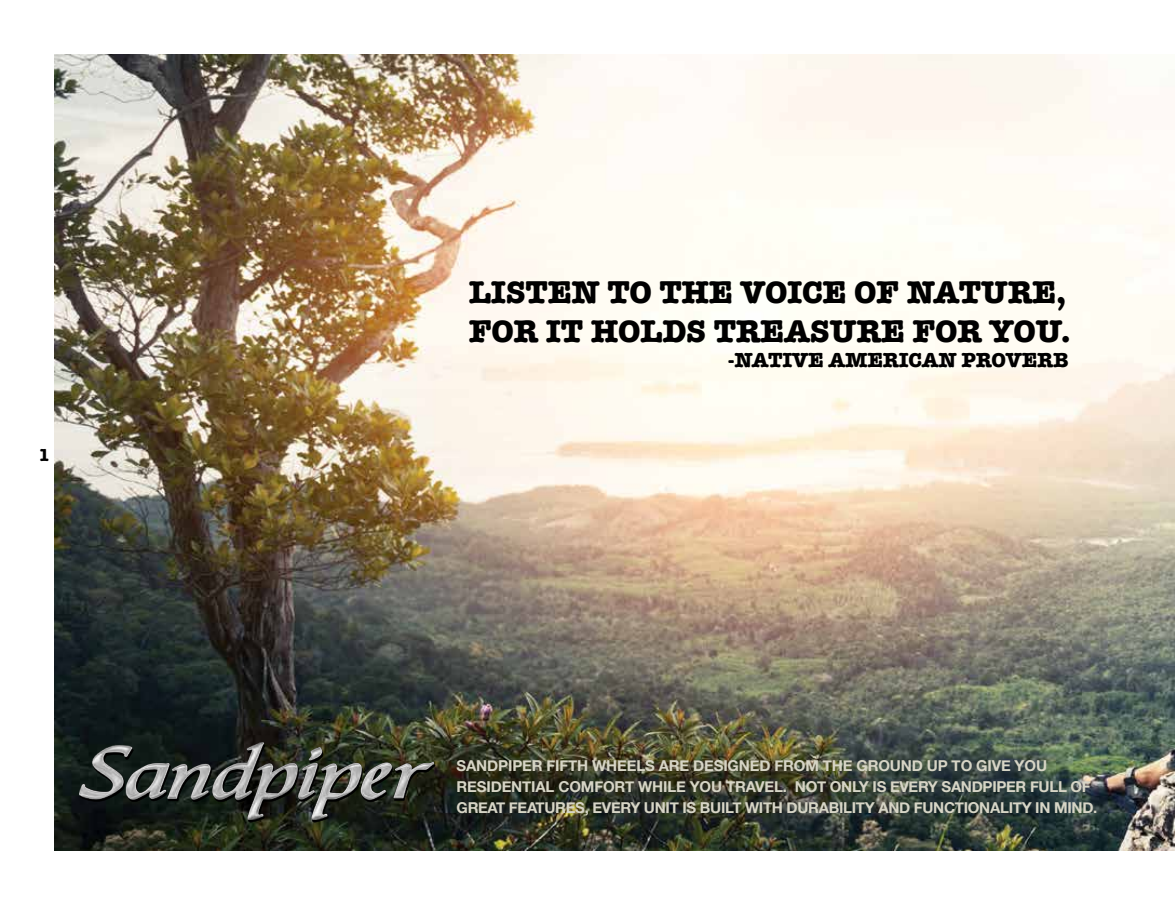
<style>
.page{position:relative;width:1175px;height:905px;background:#fff}
.page>*{position:absolute;margin:0;border:0;box-sizing:border-box;transform-origin:0 0}
.t1{font:700 32.4px/38.8px "American Typewriter";letter-spacing:-.01em;color:#000}
.t2{font:700 21px "American Typewriter";letter-spacing:-.01em;color:#000}
.t3{font:700 18px "American Typewriter";color:#000}
.t4{font:700 15px/21px "Helvetica Neue";letter-spacing:-.02em;color:#d7d5c6}
</style>
<div class="page">
<img style="left:54px;top:54px;width:1120px;height:796px">
<svg style="left:79px;top:742px;width:356px;height:80px"></svg>
<img style="left:79px;top:742px;width:355px;height:77px">
<p class="t3" style="left:38px;top:439px;width:13px">1</p>
<h1 class="t1" style="left:469px;top:271px;width:603px">LISTEN TO THE VOICE OF NATURE,<br>FOR IT HOLDS TREASURE FOR YOU.</h1>
<h2 class="t2" style="left:727px;top:342px;width:342px">-NATIVE AMERICAN PROVERB</h2>
<p class="t4" style="left:456px;top:754px;width:642px">SANDPIPER FIFTH WHEELS ARE DESIGNED FROM THE GROUND UP TO GIVE YOU<br>RESIDENTIAL COMFORT WHILE YOU TRAVEL. NOT ONLY IS EVERY SANDPIPER FULL OF<br>GREAT FEATURES, EVERY UNIT IS BUILT WITH DURABILITY AND FUNCTIONALITY IN MIND.</p>
</div>
